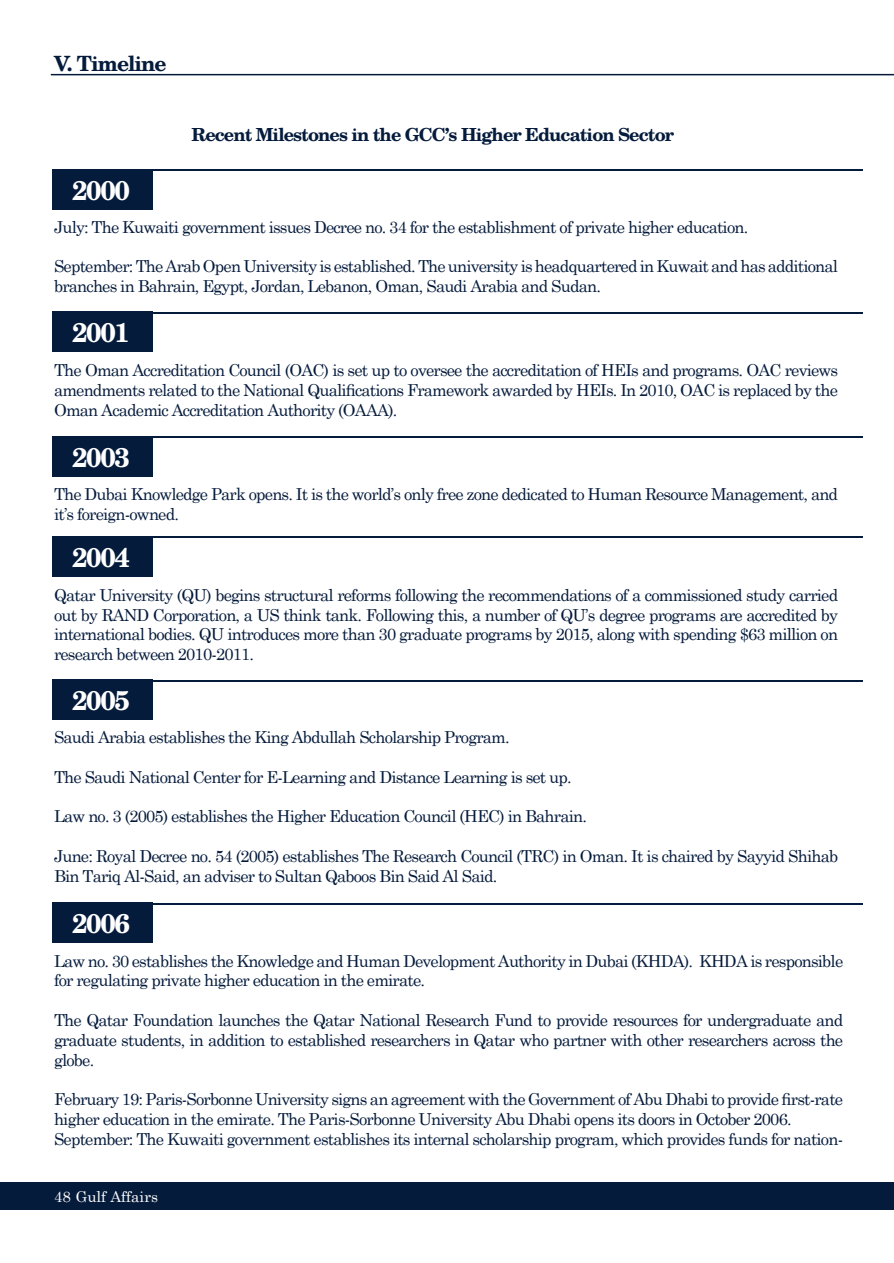
<style>
.page{position:relative;width:894px;height:1263px;background:#fff}
.page>*{position:absolute;margin:0;border:0;box-sizing:border-box;transform-origin:0 0}
.t1{font:700 27px "Te X Gyre Schola";letter-spacing:-.05em;color:#fff}
.t2{font:700 21px "Te X Gyre Schola";letter-spacing:-.05em;color:#051b3c}
.t3{font:700 18px "Te X Gyre Schola";letter-spacing:-.05em;color:#051b3c}
.t4{font:16.5px/19.8px "Century Schoolbook";letter-spacing:-.05em;color:#051b3c}
.t5{font:15px "Century Schoolbook";color:#fff}
</style>
<div class="page">
<div style="left:0;top:1183px;width:893px;height:27px;background:#051b3c"></div>
<div style="left:52px;top:169px;width:100px;height:40px;background:#051b3c"></div>
<hr style="left:52px;top:169px;width:810px;height:1px;background:#051b3c">
<div style="left:52px;top:312px;width:100px;height:40px;background:#051b3c"></div>
<hr style="left:52px;top:312px;width:810px;height:1px;background:#051b3c">
<div style="left:52px;top:436px;width:100px;height:40px;background:#051b3c"></div>
<hr style="left:52px;top:436px;width:810px;height:2px;background:#051b3c">
<div style="left:52px;top:537px;width:100px;height:40px;background:#051b3c"></div>
<hr style="left:52px;top:537px;width:810px;height:1px;background:#051b3c">
<div style="left:52px;top:680px;width:100px;height:40px;background:#051b3c"></div>
<hr style="left:52px;top:680px;width:810px;height:1px;background:#051b3c">
<div style="left:52px;top:902px;width:100px;height:41px;background:#051b3c"></div>
<hr style="left:52px;top:902px;width:810px;height:2px;background:#051b3c">
<hr style="left:51px;top:74px;width:842px;height:1px;background:#051b3c">
<p class="t2" style="left:54px;top:46px;width:114px">V. Timeline</p>
<h1 class="t1" style="left:72px;top:168px;width:59px">2000</h1>
<p class="t3" style="left:191px;top:120px;width:484px">Recent Milestones in the GCC’s Higher Education Sector</p>
<p class="t4" style="left:54px;top:217px;width:695px">July: The Kuwaiti government issues Decree no. 34 for the establishment of private higher education.</p>
<p class="t4" style="left:54px;top:256px;width:785px">September: The Arab Open University is established. The university is headquartered in Kuwait and has additional branches in Bahrain, Egypt, Jordan, Lebanon, Oman, Saudi Arabia and Sudan.</p>
<h1 class="t1" style="left:72px;top:311px;width:59px">2001</h1>
<p class="t4" style="left:54px;top:360px;width:785px;text-align:justify">The Oman Accreditation Council (OAC) is set up to oversee the accreditation of HEIs and programs. OAC reviews amendments related to the National Qualifications Framework awarded by HEIs. In 2010, OAC is replaced by the Oman Academic Accreditation Authority (OAAA).</p>
<h1 class="t1" style="left:72px;top:435px;width:59px">2003</h1>
<p class="t4" style="left:54px;top:484px;width:785px">The Dubai Knowledge Park opens. It is the world’s only free zone dedicated to Human Resource Management, and it’s foreign-owned.</p>
<h1 class="t1" style="left:72px;top:535px;width:59px">2004</h1>
<p class="t4" style="left:54px;top:584px;width:785px;text-align:justify">Qatar University (QU) begins structural reforms following the recommendations of a commissioned study carried out by RAND Corporation, a US think tank. Following this, a number of QU’s degree programs are accredited by international bodies. QU introduces more than 30 graduate programs by 2015, along with spending $63 million on research between 2010-2011.</p>
<h1 class="t1" style="left:72px;top:678px;width:59px">2005</h1>
<p class="t4" style="left:54px;top:727px;width:457px">Saudi Arabia establishes the King Abdullah Scholarship Program.</p>
<p class="t4" style="left:54px;top:766px;width:519px">The Saudi National Center for E-Learning and Distance Learning is set up.</p>
<p class="t4" style="left:54px;top:806px;width:534px">Law no. 3 (2005) establishes the Higher Education Council (HEC) in Bahrain.</p>
<p class="t4" style="left:54px;top:845px;width:785px">June: Royal Decree no. 54 (2005) establishes The Research Council (TRC) in Oman. It is chaired by Sayyid Shihab<br>Bin Tariq Al-Said, an adviser to Sultan Qaboos Bin Said Al Said.</p>
<h1 class="t1" style="left:72px;top:901px;width:59px">2006</h1>
<p class="t4" style="left:54px;top:950px;width:790px">Law no. 30 establishes the Knowledge and Human Development Authority in Dubai (KHDA). KHDA is responsible for regulating private higher education in the emirate.</p>
<p class="t4" style="left:54px;top:1009px;width:790px;text-align:justify">The Qatar Foundation launches the Qatar National Research Fund to provide resources for undergraduate and graduate students, in addition to established researchers in Qatar who partner with other researchers across the globe.</p>
<p class="t4" style="left:54px;top:1089px;width:790px">February 19: Paris-Sorbonne University signs an agreement with the Government of Abu Dhabi to provide first-rate higher education in the emirate. The Paris-Sorbonne University Abu Dhabi opens its doors in October 2006.<br>September: The Kuwaiti government establishes its internal scholarship program, which provides funds for nation-</p>
<p class="t5" style="left:54px;top:1186px;width:105px">48 Gulf Affairs</p>
</div>
